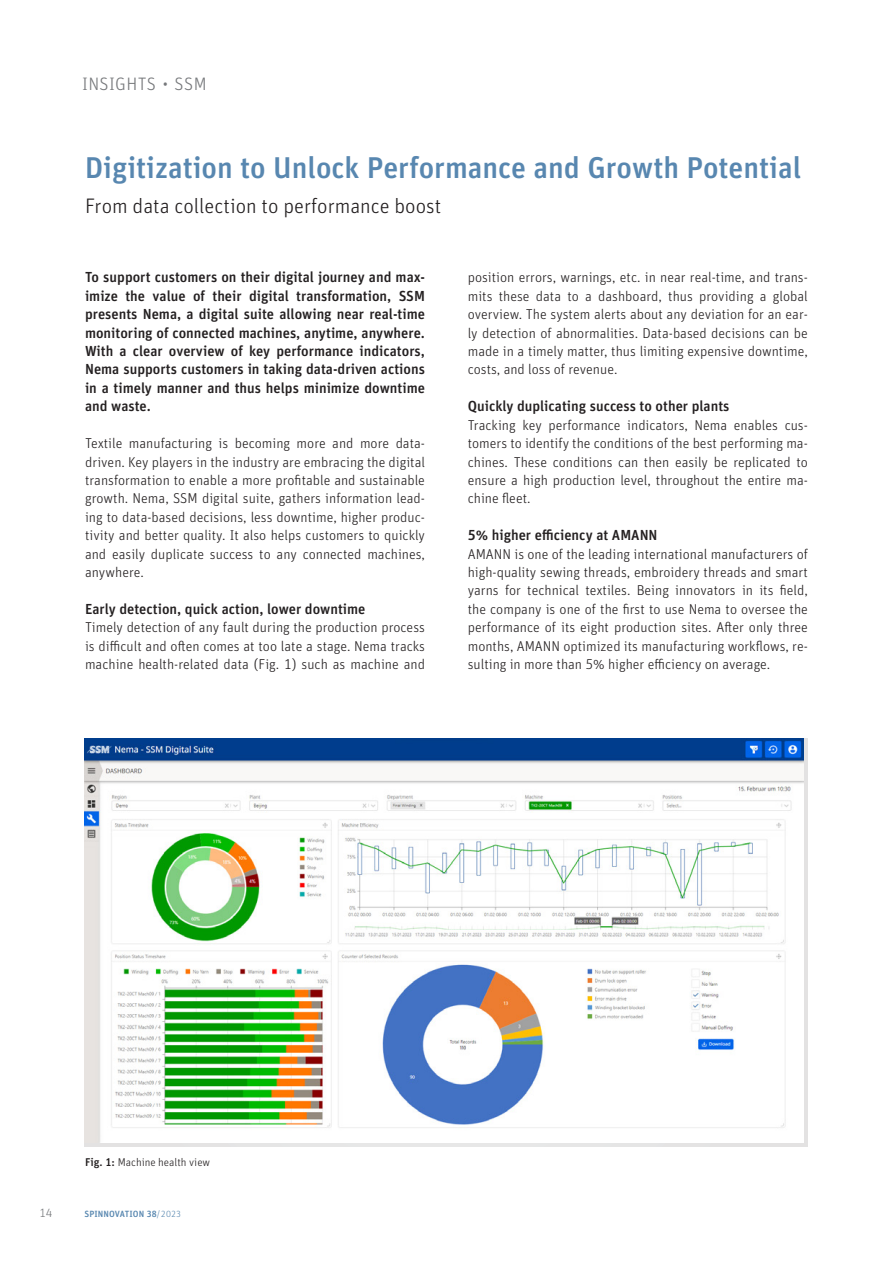
<style>
.page{position:relative;width:893px;height:1263px;background:#fff}
.page>*{position:absolute;margin:0;border:0;box-sizing:border-box;transform-origin:0 0}
.t1{font:500 30px "Unit Pro";color:#5887b0}
.t2{font:300 21px "Unit Pro";color:#231f20}
.t3{font:300 18px "Unit Pro";letter-spacing:.02em;color:#76787b}
.t4{font:500 14.55px/18.5px "Unit Pro";color:#231f20;text-align:justify}
.t5{font:300 14.25px/18.5px "Unit Pro";color:#231f20;text-align:justify}
.t6{font:300 12px "Unit Pro";color:#76787b}
.t7{font:300 11.25px "Unit Pro";color:#231f20}
.t8{font:500 9px "Unit Pro";letter-spacing:.01em;color:#5887b0}
.s1{font-weight:500}
.s2{font-weight:300}
</style>
<div class="page">
<img style="left:84px;top:738px;width:720px;height:405px">
<p class="t3" style="left:82px;top:71px;width:126px">INSIGHTS ∙ SSM</p>
<h1 class="t1" style="left:85px;top:145px;width:718px">Digitization to Unlock Performance and Growth Potential</h1>
<h2 class="t2" style="left:85px;top:192px;width:358px">From data collection to performance boost</h2>
<p class="t4" style="left:85px;top:267px;width:341px">To support customers on their digital journey and max&shy;imize the value of their digital transformation, SSM presents Nema, a digital suite allowing near real-time monitoring of connected machines, anytime, anywhere.<br>With a clear overview of key performance indicators, Nema supports customers in taking data-driven actions in a timely manner and thus helps minimize downtime and waste.</p>
<p class="t5" style="left:85px;top:433px;width:341px">Textile manufacturing is becoming more and more data&shy;driven. Key players in the industry are embracing the digital transformation to enable a more profitable and sustainable growth. Nema, SSM digital suite, gathers information lead&shy;ing to data-based decisions, less downtime, higher produc&shy;tivity and better quality. It also helps customers to quickly and easily duplicate success to any connected machines, anywhere.</p>
<p class="t4" style="left:85px;top:598px;width:282px">Early detection, quick action, lower downtime</p>
<p class="t5" style="left:85px;top:617px;width:341px">Timely detection of any fault during the production process is difficult and often comes at too late a stage. Nema tracks machine health-related data (Fig. 1) such as machine and</p>
<p class="t5" style="left:468px;top:268px;width:342px">position errors, warnings, etc. in near real-time, and trans&shy;mits these data to a dashboard, thus providing a global overview. The system alerts about any deviation for an ear&shy;ly detection of abnormalities. Data-based decisions can be made in a timely matter, thus limiting expensive downtime, costs, and loss of revenue.</p>
<p class="t4" style="left:468px;top:396px;width:263px">Quickly duplicating success to other plants</p>
<p class="t5" style="left:468px;top:415px;width:342px">Tracking key performance indicators, Nema enables cus&shy;tomers to identify the conditions of the best performing ma&shy;chines. These conditions can then easily be replicated to ensure a high production level, throughout the entire ma&shy;chine fleet.</p>
<p class="t4" style="left:468px;top:525px;width:191px">5% higher efficiency at AMANN</p>
<p class="t5" style="left:468px;top:544px;width:342px">AMANN is one of the leading international manufacturers of high-quality sewing threads, embroidery threads and smart yarns for technical textiles. Being innovators in its field, the company is one of the first to use Nema to oversee the performance of its eight production sites. After only three months, AMANN optimized its manufacturing workflows, re&shy;sulting in more than 5% higher efficiency on average.</p>
<p class="t7" style="left:85px;top:1154px;width:127px"><span class="s1">Fig. 1:</span> Machine health view</p>
<p class="t6" style="left:39px;top:1205px;width:15px">14</p>
<p class="t8" style="left:84px;top:1207px;width:98px">SPINNOVATION 38<span class="s2">/2023</span></p>
</div>
